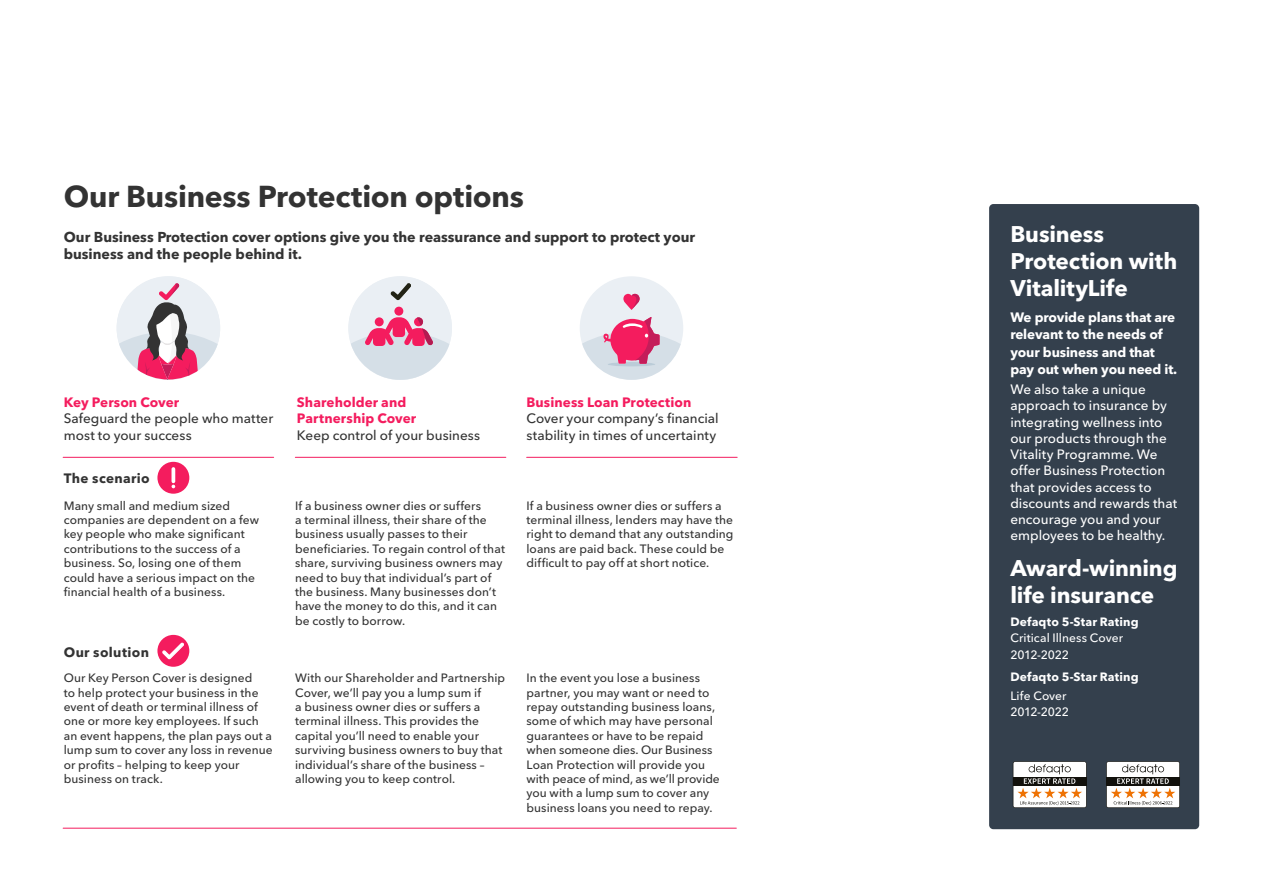
<style>
.page{position:relative;width:1263px;height:893px;background:#fff}
.page>*{position:absolute;margin:0;border:0;box-sizing:border-box;transform-origin:0 0}
.t1{font:700 30px "Avenir Next LT Pro";letter-spacing:-.005em;color:#333}
.t2{font:700 22.5px/27px "Avenir Next LT Pro";letter-spacing:-.005em;color:#fff}
.t3{font:700 14.25px/17.2px "Avenir Next LT Pro";color:#333}
.t4{font:500 13.5px/16.2px "Avenir Next LT Pro";color:#fff}
.t5{font:500 13.5px/16.2px "Avenir Next LT Pro";color:#333}
.t6{font:700 13.5px/17.2px "Avenir Next LT Pro";letter-spacing:-.01em;color:#fff}
.t7{font:700 13.5px/16.2px "Avenir Next LT Pro";letter-spacing:.005em;color:#f41c5e}
.t8{font:700 13.5px "Avenir Next LT Pro";letter-spacing:.025em;color:#333}
.t9{font:500 12px/14.4px "Avenir Next LT Pro";letter-spacing:.005em;color:#333}
.t10{font:500 12px/16.5px "Avenir Next LT Pro";color:#fff}
.t11{font:700 12px "Avenir Next LT Pro";letter-spacing:.01em;color:#fff}
</style>
<div class="page">
<div style="left:989px;top:204px;width:210px;height:625px;background:#34404d;border-radius:4px"></div>
<svg style="left:1106px;top:761px;width:74px;height:47px;background:#c2bcb4"></svg>
<svg style="left:1013px;top:761px;width:74px;height:47px;background:#c3bcb5"></svg>
<div style="left:580px;top:276px;width:103px;height:104px;background:#eaeff4;border-radius:50%"></div>
<svg style="left:623px;top:294px;width:17px;height:16px"></svg>
<svg style="left:582px;top:317px;width:99px;height:63px"></svg>
<div style="left:117px;top:276px;width:103px;height:104px;background:#eaeff4;border-radius:50%"></div>
<svg style="left:116px;top:283px;width:102px;height:97px"></svg>
<div style="left:348px;top:276px;width:104px;height:104px;background:#eaeff4;border-radius:50%"></div>
<svg style="left:391px;top:283px;width:20px;height:17px"></svg>
<svg style="left:351px;top:307px;width:98px;height:73px"></svg>
<hr style="left:63px;top:457px;width:211px;height:1px;background:#f41c5e">
<hr style="left:295px;top:457px;width:211px;height:1px;background:#f41c5e">
<hr style="left:527px;top:457px;width:210px;height:1px;background:#f41c5e">
<div style="left:157px;top:635px;width:32px;height:32px;background:#f41c5e;border-radius:50%"></div>
<svg style="left:162px;top:642px;width:22px;height:18px"></svg>
<hr style="left:63px;top:828px;width:673px;height:1px;background:#f41c5e">
<div style="left:157px;top:462px;width:32px;height:32px;background:#f41c5e;border-radius:50%"></div>
<svg style="left:171px;top:469px;width:4px;height:12px"></svg>
<h1 class="t1" style="left:64px;top:178px;width:462px">Our Business Protection options</h1>
<p class="t3" style="left:64px;top:228px;width:633px">Our Business Protection cover options give you the reassurance and support to protect your business and the people behind it.</p>
<h2 class="t2" style="left:1010px;top:221px;width:168px">Business<br>Protection with<br>VitalityLife</h2>
<p class="t6" style="left:1010px;top:309px;width:168px">We provide plans that are relevant to the needs of your business and that pay out when you need it.</p>
<p class="t4" style="left:1010px;top:381px;width:168px">We also take a unique approach to insurance by integrating wellness into our products through the<br>Vitality Programme. We offer Business Protection that provides access to discounts and rewards that encourage you and your employees to be healthy.</p>
<h2 class="t2" style="left:1010px;top:554px;width:169px">Award-winning life insurance</h2>
<p class="t11" style="left:1010px;top:614px;width:130px">Defaqto 5-Star Rating</p>
<p class="t10" style="left:1010px;top:629px;width:114px">Critical Illness Cover<br>2012-2022</p>
<p class="t11" style="left:1010px;top:670px;width:130px">Defaqto 5-Star Rating</p>
<p class="t10" style="left:1010px;top:688px;width:60px">Life Cover<br>2012-2022</p>
<p class="t7" style="left:297px;top:394px;width:121px">Shareholder and<br>Partnership Cover</p>
<p class="t5" style="left:297px;top:427px;width:185px">Keep control of your business</p>
<p class="t7" style="left:526px;top:394px;width:166px">Business Loan Protection</p>
<p class="t5" style="left:526px;top:411px;width:194px">Cover your company’s financial stability in times of uncertainty</p>
<p class="t7" style="left:64px;top:394px;width:117px">Key Person Cover</p>
<p class="t5" style="left:64px;top:411px;width:211px">Safeguard the people who matter most to your success</p>
<p class="t8" style="left:64px;top:470px;width:87px">The scenario</p>
<p class="t9" style="left:64px;top:498px;width:197px">Many small and medium sized companies are dependent on a few key people who make significant contributions to the success of a business. So, losing one of them could have a serious impact on the financial health of a business.</p>
<p class="t9" style="left:295px;top:498px;width:211px">If a business owner dies or suffers<br>a terminal illness, their share of the business usually passes to their beneficiaries. To regain control of that share, surviving business owners may need to buy that individual’s part of the business. Many businesses don’t have the money to do this, and it can be costly to borrow.</p>
<p class="t9" style="left:526px;top:498px;width:209px">If a business owner dies or suffers a terminal illness, lenders may have the right to demand that any outstanding loans are paid back. These could be difficult to pay off at short notice.</p>
<p class="t8" style="left:64px;top:644px;width:87px">Our solution</p>
<p class="t9" style="left:64px;top:671px;width:210px">Our Key Person Cover is designed<br>to help protect your business in the event of death or terminal illness of one or more key employees. If such an event happens, the plan pays out a lump sum to cover any loss in revenue or profits – helping to keep your business on track.</p>
<p class="t9" style="left:295px;top:671px;width:212px">With our Shareholder and Partnership Cover, we’ll pay you a lump sum if<br>a business owner dies or suffers a terminal illness. This provides the capital you’ll need to enable your surviving business owners to buy that individual’s share of the business – allowing you to keep control.</p>
<p class="t9" style="left:526px;top:671px;width:195px">In the event you lose a business partner, you may want or need to repay outstanding business loans, some of which may have personal guarantees or have to be repaid when someone dies. Our Business<br>Loan Protection will provide you with peace of mind, as we’ll provide you with a lump sum to cover any business loans you need to repay.</p>
</div>
